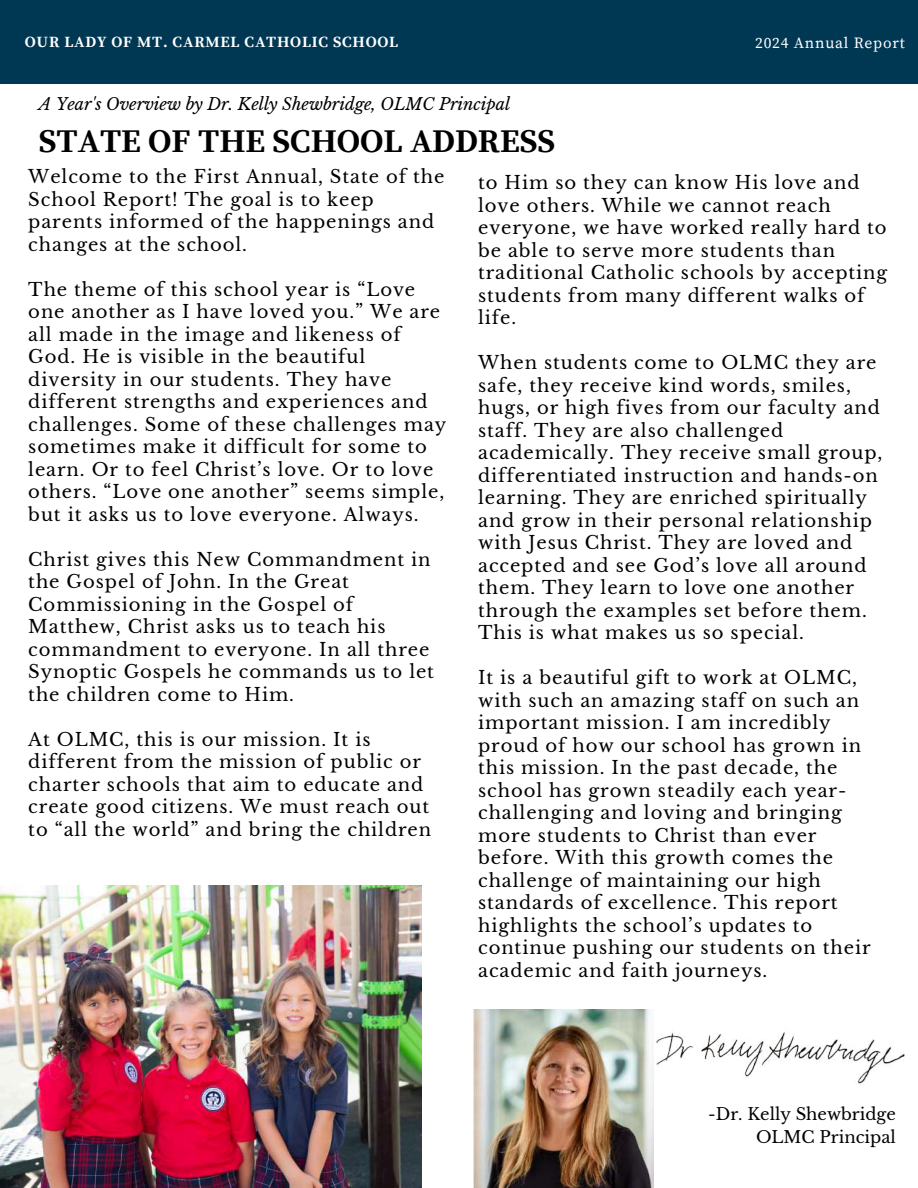
<style>
.page{position:relative;width:918px;height:1188px;background:#fff}
.page>*{position:absolute;margin:0;border:0;box-sizing:border-box;transform-origin:0 0}
.t1{font:700 33px "Source Serif Pro";color:#000001}
.t2{font:18px/22.5px "Libre Baskerville";letter-spacing:.05em;color:#000}
.t3{font:italic 16.5px "Libre Baskerville";color:#000001}
.t4{font:16.5px/22.5px "Libre Baskerville";color:#000001;text-align:right}
.t5{font:700 15.6px/15.9px "Source Serif Pro";letter-spacing:.05em;color:#fff}
.t6{font:15.6px "Source Serif Pro";letter-spacing:.05em;color:#fff}
</style>
<div class="page">
<img style="left:0;top:885px;width:422px;height:303px">
<div style="left:0;top:0;width:918px;height:84px;background:#003753"></div>
<img style="left:474px;top:1009px;width:180px;height:179px">
<img style="left:644px;top:1009px;width:261px;height:87px">
<p class="t5" style="left:123px;top:28px;width:216px">OUR LADY OF MT. CARMEL<br>CATHOLIC SCHOOL</p>
<p class="t5" style="left:25px;top:35px;width:375px">OUR LADY OF MT. CARMEL CATHOLIC SCHOOL</p>
<p class="t6" style="left:755px;top:34px;width:151px">22002244Annual Report</p>
<p class="t3" style="left:39px;top:94px;width:473px">A Year's Overview by Dr. Kelly Shewbridge, OLMC Principal</p>
<h1 class="t1" style="left:39px;top:121px;width:518px">STATE OF THE SCHOOL ADDRESS</h1>
<p class="t2" style="left:28px;top:166px;width:418px">Welcome to the First Annual, State of the School Report! The goal is to keep parents informed of the happenings and changes at the school.</p>
<p class="t2" style="left:28px;top:278px;width:420px">The theme of this school year is “Love one another as I have loved you.” We are all made in the image and likeness of God. He is visible in the beautiful diversity in our students. They have different strengths and experiences and challenges. Some of these challenges may sometimes make it difficult for some to learn. Or to feel Christ’s love. Or to love others. “Love one another” seems simple, but it asks us to love everyone. Always.</p>
<p class="t2" style="left:28px;top:548px;width:407px">Christ gives this New Commandment in the Gospel of John. In the Great Commissioning in the Gospel of Matthew, Christ asks us to teach his commandment to everyone. In all three Synoptic Gospels he commands us to let the children come to Him.</p>
<p class="t2" style="left:28px;top:728px;width:404px">At OLMC, this is our mission. It is different from the mission of public or charter schools that aim to educate and create good citizens. We must reach out to “all the world” and bring the children</p>
<p class="t2" style="left:478px;top:172px;width:411px">to Him so they can know His love and love others. While we cannot reach everyone, we have worked really hard to be able to serve more students than traditional Catholic schools by accepting students from many different walks of life.</p>
<p class="t2" style="left:478px;top:352px;width:406px">When students come to OLMC they are safe, they receive kind words, smiles, hugs, or high fives from our faculty and staff. They are also challenged academically. They receive small group, differentiated instruction and hands-on learning. They are enriched spiritually and grow in their personal relationship with Jesus Christ. They are loved and accepted and see God’s love all around them. They learn to love one another through the examples set before them.<br>This is what makes us so special.</p>
<p class="t2" style="left:478px;top:667px;width:394px">It is a beautiful gift to work at OLMC, with such an amazing staff on such an important mission. I am incredibly proud of how our school has grown in this mission. In the past decade, the school has grown steadily each year&shy;challenging and loving and bringing more students to Christ than ever before. With this growth comes the challenge of maintaining our high standards of excellence. This report highlights the school’s updates to continue pushing our students on their academic and faith journeys.</p>
<p class="t4" style="left:708px;top:1103px;width:189px">-Dr. Kelly Shewbridge<br>OLMC Principal</p>
</div>
